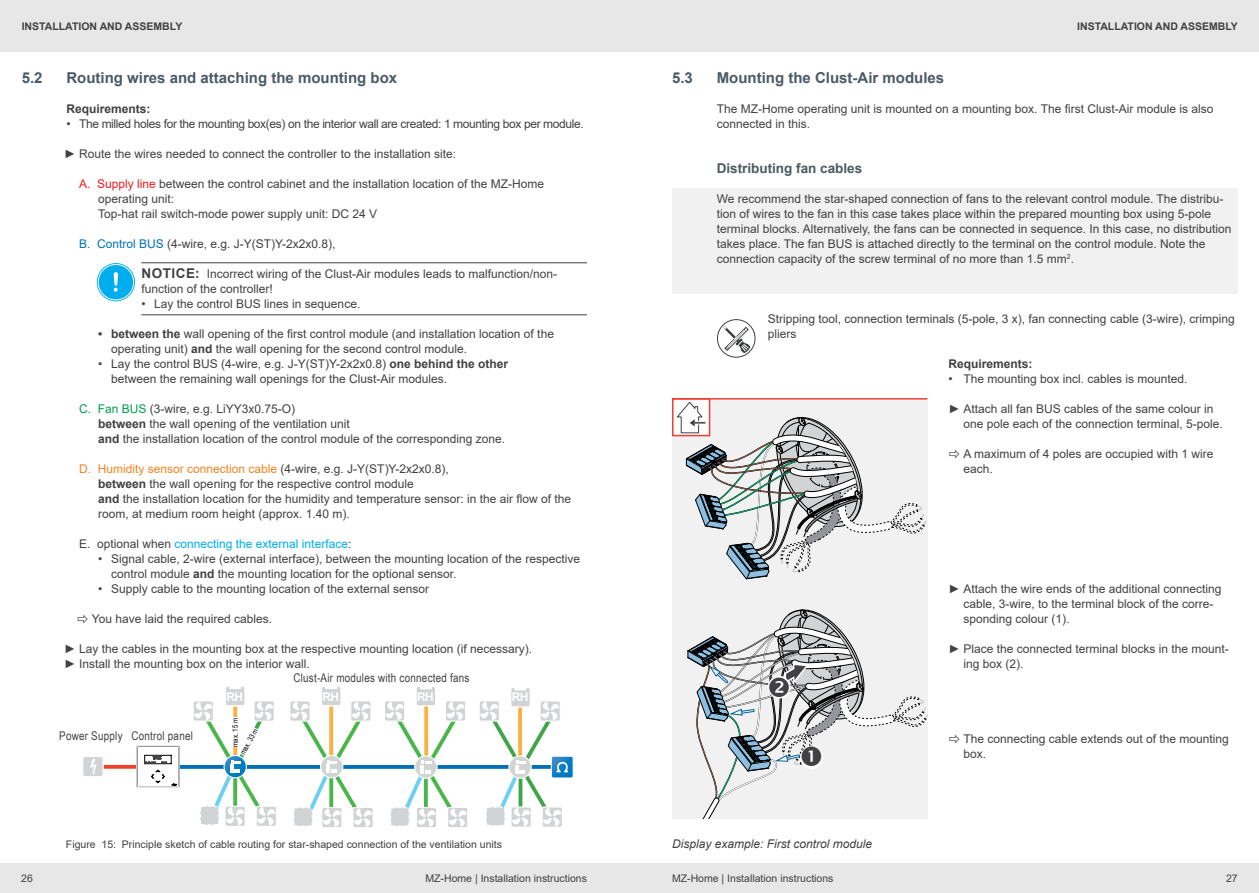
<style>
.page{position:relative;width:1259px;height:893px;background:#fff}
.page>*{position:absolute;margin:0;border:0;box-sizing:border-box;transform-origin:0 0}
.t1{font:700 15px "Arial";color:#4a5b63}
._3__Ebene{font:700 13.5px "Arial";color:#4a5b63}
.Fließtext{font:12px/15px "Arial";color:#414042}
.Signalwort_komplette{font:12px/15px "Arial";color:#414042}
.Fließtext-2{font:12px "Arial";letter-spacing:-.03em;color:#414042}
.t2{font:12px "Arial Narrow";letter-spacing:.02em;color:#414042}
.t3{font:12px "Arial";color:#00aeef}
.Alternativ-Bildunter{font:italic 12px "Arial";color:#414042}
.Voraussetzung{font:700 12px "Arial";color:#414042}
.Fließtext-3{font:700 12px "Arial";letter-spacing:-.05em;color:#fff}
.t4{font:10.5px "Arial";color:#414042}
.t5{font:700 10.5px "Arial";color:#414042}
.t6{font:700 10.5px "Arial";color:#000}
.t7{font:7.5px "Arial Narrow";color:#000}
.t8{font:1.5px "Monotxt IV25";color:#414042}
.s1{font-style:italic}
.s2{color:#ed1d24}
.s3{color:#0072bc}
.s4{font-weight:700;font-size:13.5px}
.s5{font-weight:700}
.s6{color:#009f4f}
.s7{color:#f58220}
.s8{color:#414042}
</style>
<div class="page">
<div style="left:672px;top:188px;width:565px;height:105px;background:#f1f1f2"></div>
<div style="left:0;top:0;width:1259px;height:51px;background:#e7e7e7"></div>
<div style="left:0;top:863px;width:1259px;height:30px;background:#e7e7e7"></div>
<svg style="left:104px;top:765px;width:32px;height:4px"></svg>
<svg style="left:180px;top:765px;width:299px;height:4px"></svg>
<div style="left:83px;top:756px;width:20px;height:21px;background:#d1d3d4;border-radius:2px"></div>
<div style="left:82px;top:756px;width:22px;height:21px;border:1px solid #fff;border-radius:2px"></div>
<svg style="left:90px;top:759px;width:6px;height:16px"></svg>
<svg style="left:144px;top:754px;width:33px;height:31px"></svg>
<div style="left:136px;top:745px;width:44px;height:43px;border:2px solid #e6e7e8"></div>
<div style="left:551px;top:756px;width:23px;height:22px;border:1px solid #fff;border-radius:2px"></div>
<hr style="left:141px;top:262px;width:446px;height:1px;background:#414042">
<hr style="left:141px;top:314px;width:446px;height:1px;background:#414042">
<svg style="left:97px;top:263px;width:38px;height:38px"></svg>
<div style="left:98px;top:264px;width:36px;height:36px;border:1px solid #fff;border-radius:50%"></div>
<svg style="left:114px;top:272px;width:4px;height:20px"></svg>
<div style="left:672px;top:398px;width:255px;height:195px;background:#f1f1f2"></div>
<div style="left:672px;top:593px;width:255px;height:225px;background:#f1f1f2"></div>
<svg style="left:722px;top:325px;width:28px;height:28px"></svg>
<div style="left:717px;top:319px;width:38px;height:39px;border:1px solid #414042;border-radius:50%"></div>
<div style="left:673px;top:399px;width:36px;height:37px;background:#fff"></div>
<svg style="left:677px;top:402px;width:250px;height:177px"></svg>
<div style="left:672px;top:398px;width:38px;height:38px;border:2px solid #e74137"></div>
<hr style="left:672px;top:398px;width:255px;height:2px;background:#ef4136">
<svg style="left:193px;top:687px;width:84px;height:139px"></svg>
<div style="left:352px;top:807px;width:22px;height:21px;border:1px solid #fff;border-radius:2px"></div>
<svg style="left:289px;top:687px;width:84px;height:141px"></svg>
<svg style="left:384px;top:687px;width:84px;height:140px"></svg>
<div style="left:510px;top:806px;width:22px;height:22px;border:1px solid #fff;border-radius:2px"></div>
<div style="left:541px;top:806px;width:22px;height:22px;border:1px solid #fff;border-radius:2px"></div>
<div style="left:478px;top:700px;width:22px;height:22px;border:1px solid #fff;border-radius:2px"></div>
<svg style="left:479px;top:688px;width:94px;height:139px"></svg>
<svg style="left:687px;top:609px;width:240px;height:209px"></svg>
<p class="t5" style="left:22px;top:19px;width:162px">INSTALLATION AND ASSEMBLY</p>
<p class="t5" style="left:1077px;top:19px;width:162px">INSTALLATION AND ASSEMBLY</p>
<p class="t1" style="left:22px;top:67px;width:22px">5.2</p>
<p class="t1" style="left:66px;top:67px;width:332px">Routing wires and attaching the mounting box</p>
<p class="Voraussetzung" style="left:66px;top:100px;width:86px">Requirements:</p>
<p class="Fließtext-2" style="left:66px;top:116px;width:519px">• The milled holes for the mounting box(es) on the interior wall are created: 1 mounting box per module.</p>
<p class="Fließtext" style="left:64px;top:146px;width:393px"><span class="s1">►</span> Route the wires needed to connect the controller to the installation site:</p>
<p class="Fließtext" style="left:98px;top:176px;width:447px;text-indent:-19px"><span class="s2">A. Supply line</span> between the control cabinet and the installation location of the MZ-Home operating unit:<br>Top-hat rail switch-mode power supply unit: DC 24 V</p>
<p class="Fließtext" style="left:79px;top:236px;width:258px"><span class="s3">B. Control BUS</span> (4-wire, e.g. J-Y(ST)Y-2x2x0.8),</p>
<p class="Signalwort_komplette" style="left:141px;top:266px;width:417px"><span class="s4">NOTICE:</span> Incorrect wiring of the Clust-Air modules leads to malfunction/non&shy;function of the controller!</p>
<p class="Fließtext" style="left:141px;top:296px;width:220px">• Lay the control BUS lines in sequence.</p>
<p class="Fließtext" style="left:111px;top:326px;width:444px;text-indent:-13px"><span class="s5">• between the</span> wall opening of the first control module (and installation location of the operating unit) <span class="s5">and</span> the wall opening for the second control module.</p>
<p class="Fließtext" style="left:111px;top:356px;width:399px;text-indent:-13px">• Lay the control BUS (4-wire, e.g. J-Y(ST)Y-2x2x0.8) <span class="s5">one behind the other </span>between the remaining wall openings for the Clust-Air modules.</p>
<p class="Fließtext" style="left:98px;top:401px;width:408px;text-indent:-19px"><span class="s6">C. Fan BUS</span> (3-wire, e.g. LiYY3x0.75-O)<br><span class="s5">between</span> the wall opening of the ventilation unit<br><span class="s5">and</span> the installation location of the control module of the corresponding zone.</p>
<p class="Fließtext" style="left:98px;top:461px;width:474px;text-indent:-19px"><span class="s7">D. Humidity sensor connection cable</span> (4-wire, e.g. J-Y(ST)Y-2x2x0.8),<br><span class="s5">between</span> the wall opening for the respective control module<br><span class="s5">and</span> the installation location for the humidity and temperature sensor: in the air flow of the room, at medium room height (approx. 1.40 m).</p>
<p class="t3" style="left:79px;top:536px;width:274px"><span class="s8">E. optional when</span> connecting the external interface<span class="s8">:</span></p>
<p class="Fließtext" style="left:111px;top:551px;width:470px;text-indent:-13px">• Signal cable, 2-wire (external interface), between the mounting location of the respective control module <span class="s5">and</span> the mounting location for the optional sensor.</p>
<p class="Fließtext" style="left:98px;top:581px;width:332px">• Supply cable to the mounting location of the external sensor</p>
<p class="Fließtext" style="left:92px;top:611px;width:182px">You have laid the required cables.</p>
<p class="Fließtext" style="left:64px;top:641px;width:469px"><span class="s1">►</span> Lay the cables in the mounting box at the respective mounting location (if necessary).</p>
<p class="Fließtext" style="left:64px;top:656px;width:247px"><span class="s1">►</span> Install the mounting box on the interior wall.</p>
<p class="t2" style="left:293px;top:669px;width:177px">Clust-Air modules with connected fans</p>
<p class="t2" style="left:59px;top:727px;width:65px">Power Supply</p>
<p class="t2" style="left:132px;top:727px;width:63px">Control panel</p>
<p class="t8" style="left:153px;top:755px;width:10px">inVENTer</p>
<p class="t8" style="left:153px;top:757px;width:9px">MZ-Home</p>
<p class="t8" style="left:145px;top:761px;width:13px">01.02.2018</p>
<p class="t8" style="left:161px;top:761px;width:7px">15:08</p>
<p class="Fließtext-3" style="left:226px;top:689px;width:18px">RH</p>
<p class="Fließtext-3" style="left:322px;top:689px;width:18px">RH</p>
<p class="Fließtext-3" style="left:417px;top:689px;width:18px">RH</p>
<p class="Fließtext-3" style="left:512px;top:689px;width:18px">RH</p>
<p class="t7" style="left:230px;top:747px;width:30px;rotate:-90deg">max. 15 m</p>
<p class="t7" style="left:237px;top:751px;width:30px;rotate:-61deg">max. 33 m</p>
<p class="t4" style="left:66px;top:837px;width:437px">Figure 15: Principle sketch of cable routing for star-shaped connection of the ventilation units</p>
<p class="t1" style="left:672px;top:67px;width:22px">5.3</p>
<p class="t1" style="left:716px;top:67px;width:229px">Mounting the Clust-Air modules</p>
<p class="Fließtext" style="left:716px;top:101px;width:498px">The MZ-Home operating unit is mounted on a mounting box. The first Clust-Air module is also connected in this.</p>
<p class="_3__Ebene" style="left:716px;top:159px;width:147px">Distributing fan cables</p>
<p class="Fließtext" style="left:716px;top:191px;width:516px">We recommend the star-shaped connection of fans to the relevant control module. The distribu&shy;tion of wires to the fan in this case takes place within the prepared mounting box using 5-pole terminal blocks. Alternatively, the fans can be connected in sequence. In this case, no distribution takes place. The fan BUS is attached directly to the terminal on the control module. Note the connection capacity of the screw terminal of no more than 1.5 mm<sup>2</sup>.</p>
<p class="Fließtext" style="left:767px;top:311px;width:468px">Stripping tool, connection terminals (5-pole, 3 x), fan connecting cable (3-wire), crimping pliers</p>
<p class="Voraussetzung" style="left:948px;top:355px;width:86px">Requirements:</p>
<p class="Fließtext" style="left:948px;top:371px;width:240px">• The mounting box incl. cables is mounted.</p>
<p class="Fließtext" style="left:963px;top:401px;width:261px;text-indent:-15px"><span class="s1">►</span> Attach all fan BUS cables of the same colour in one pole each of the connection terminal, 5-pole.</p>
<p class="Fließtext" style="left:963px;top:446px;width:252px">A maximum of 4 poles are occupied with 1 wire each.</p>
<p class="Fließtext" style="left:963px;top:581px;width:260px;text-indent:-15px"><span class="s1">►</span> Attach the wire ends of the additional connecting cable, 3-wire, to the terminal block of the corre&shy;sponding colour (1).</p>
<p class="Fließtext" style="left:963px;top:641px;width:267px;text-indent:-15px"><span class="s1">►</span> Place the connected terminal blocks in the mount&shy;ing box (2).</p>
<p class="Alternativ-Bildunter" style="left:672px;top:836px;width:202px">Display example: First control module</p>
<p class="Fließtext" style="left:963px;top:731px;width:267px">The connecting cable extends out of the mounting box.</p>
<p class="t6" style="left:21px;top:869px;width:13px">26</p>
<p class="t6" style="left:1226px;top:869px;width:13px">27</p>
<p class="t4" style="left:21px;top:871px;width:13px">26</p>
<p class="t4" style="left:425px;top:871px;width:163px">MZ-Home | Installation instructions</p>
<p class="t4" style="left:672px;top:871px;width:163px">MZ-Home | Installation instructions</p>
<p class="t4" style="left:1226px;top:871px;width:13px">27</p>
</div>
